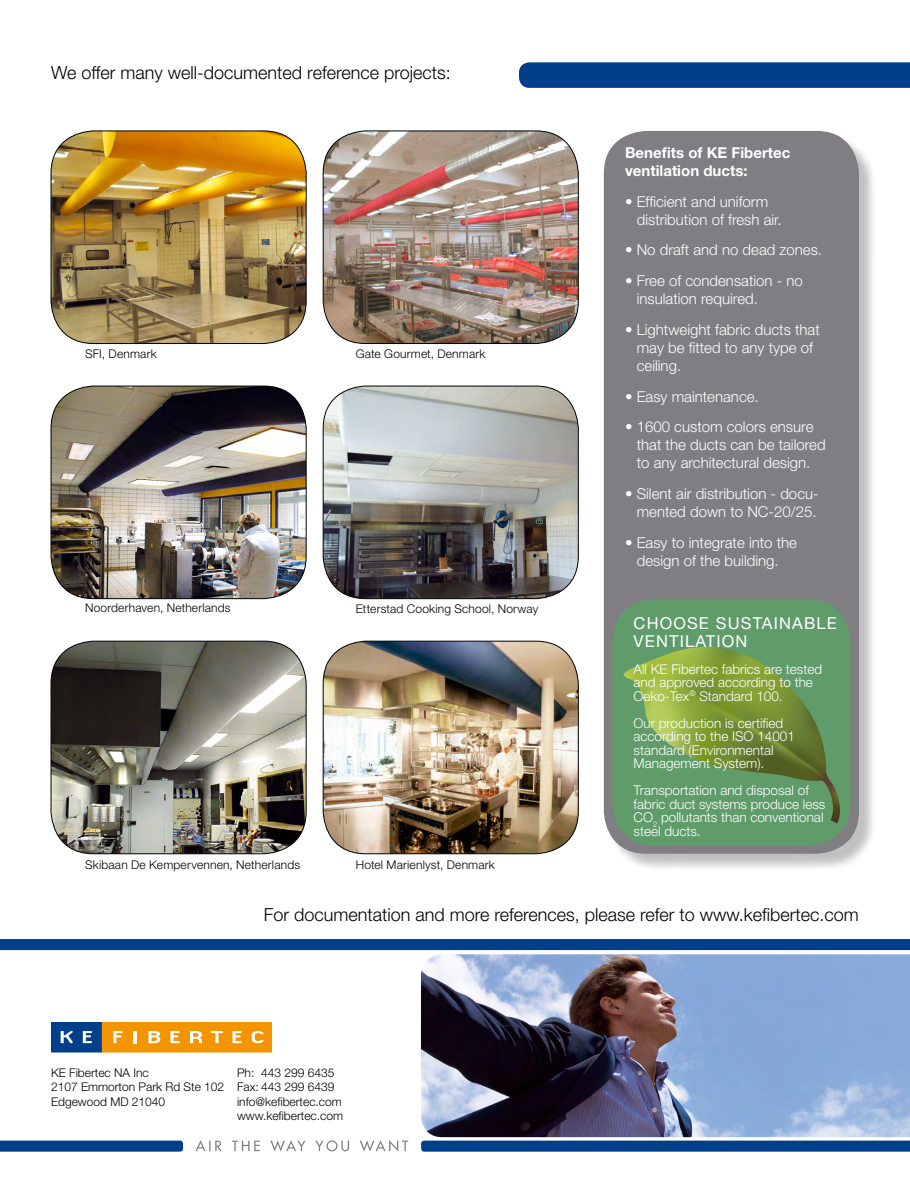
<style>
.page{position:relative;width:910px;height:1188px;background:#fff}
.page>*{position:absolute;margin:0;border:0;box-sizing:border-box;transform-origin:0 0}
.t1{font:300 18px "Helvetica Neue LT";color:#000}
.t2{font:16.5px/18px "Helvetica Neue LT";letter-spacing:.07em;color:#fff}
.t3{font:300 15px/18px "Helvetica Neue LT";color:#fff}
.t4{font:700 15px/18px "Helvetica Neue LT";color:#fff}
.t5{font:300 13.5px/13.5px "Helvetica Neue LT";color:#fff}
.t6{font:300 12px/14.4px "Helvetica Neue LT";letter-spacing:.01em;color:#000}
</style>
<div class="page">
<div style="left:606px;top:133px;width:272px;height:740px;background:#000;opacity:.25"></div>
<div style="left:604px;top:131px;width:255px;height:723px;background:#817e83;border-radius:43px"></div>
<svg style="left:612px;top:599px;width:238px;height:247px;fill:#609b6a"></svg>
<svg style="left:623px;top:647px;width:217px;height:176px"></svg>
<svg style="left:0;top:1141px;width:183px;height:11px"></svg>
<div style="left:0;top:939px;width:910px;height:11px;background:#003f8a"></div>
<img style="left:421px;top:954px;width:489px;height:183px">
<img style="left:51px;top:386px;width:255px;height:213px">
<div style="left:51px;top:386px;width:255px;height:213px;border:1px solid #000;border-radius:43px"></div>
<img style="left:51px;top:641px;width:255px;height:213px">
<div style="left:51px;top:641px;width:255px;height:213px;border:1px solid #000;border-radius:43px"></div>
<img style="left:323px;top:386px;width:255px;height:213px">
<div style="left:323px;top:386px;width:255px;height:213px;border:1px solid #000;border-radius:43px"></div>
<img style="left:323px;top:641px;width:255px;height:213px">
<div style="left:323px;top:641px;width:255px;height:213px;border:1px solid #000;border-radius:43px"></div>
<svg style="left:421px;top:1141px;width:489px;height:11px"></svg>
<svg style="left:196px;top:1140px;width:212px;height:12px"></svg>
<img style="left:51px;top:131px;width:255px;height:213px">
<div style="left:51px;top:131px;width:255px;height:213px;border:1px solid #000;border-radius:43px"></div>
<img style="left:323px;top:131px;width:255px;height:213px">
<div style="left:323px;top:131px;width:255px;height:213px;border:1px solid #000;border-radius:43px"></div>
<div style="left:51px;top:1022px;width:51px;height:30px;background:#003f8a"></div>
<div style="left:51px;top:1022px;width:52px;height:30px;border:1px solid #003f8a"></div>
<div style="left:102px;top:1022px;width:170px;height:30px;background:#f39500"></div>
<svg style="left:61px;top:1031px;width:12px;height:12px"></svg>
<svg style="left:83px;top:1031px;width:9px;height:12px"></svg>
<svg style="left:113px;top:1031px;width:9px;height:12px"></svg>
<svg style="left:134px;top:1031px;width:3px;height:12px"></svg>
<svg style="left:148px;top:1031px;width:12px;height:12px"></svg>
<svg style="left:170px;top:1031px;width:9px;height:12px"></svg>
<svg style="left:190px;top:1031px;width:12px;height:12px"></svg>
<svg style="left:211px;top:1031px;width:12px;height:12px"></svg>
<svg style="left:232px;top:1031px;width:9px;height:12px"></svg>
<svg style="left:252px;top:1031px;width:11px;height:12px"></svg>
<svg style="left:519px;top:62px;width:391px;height:26px"></svg>
<p class="t1" style="left:51px;top:61px;width:401px">We offer many well-documented reference projects:</p>
<p class="t6" style="left:85px;top:347px;width:73px">SFI, Denmark</p>
<p class="t6" style="left:356px;top:346px;width:131px">Gate Gourmet, Denmark</p>
<p class="t6" style="left:85px;top:600px;width:147px">Noorderhaven, Netherlands</p>
<p class="t6" style="left:356px;top:602px;width:184px">Etterstad Cooking School, Norway</p>
<p class="t6" style="left:85px;top:857px;width:217px">Skibaan De Kempervennen, Netherlands</p>
<p class="t6" style="left:356px;top:857px;width:141px">Hotel Marienlyst, Denmark</p>
<p class="t4" style="left:625px;top:143px;width:167px">Benefits of KE Fibertec ventilation ducts:</p>
<p class="t3" style="left:637px;top:192px;width:147px;text-indent:-12px">• Efficient and uniform distribution of fresh air.</p>
<p class="t3" style="left:625px;top:241px;width:199px">• No draft and no dead zones.</p>
<p class="t3" style="left:637px;top:272px;width:168px;text-indent:-12px">• Free of condensation - no insulation required.</p>
<p class="t3" style="left:637px;top:320px;width:185px;text-indent:-12px">• Lightweight fabric ducts that may be fitted to any type of ceiling.</p>
<p class="t3" style="left:625px;top:387px;width:135px">• Easy maintenance.</p>
<p class="t3" style="left:637px;top:418px;width:190px;text-indent:-12px">• 1600 custom colors ensure that the ducts can be tailored to any architectural design.</p>
<p class="t3" style="left:625px;top:485px;width:195px;text-align:right">• Silent air distribution - docu&shy;mented down to NC-20/25.</p>
<p class="t3" style="left:625px;top:533px;width:173px;text-align:center">• Easy to integrate into the design of the building.</p>
<p class="t2" style="left:634px;top:614px;width:205px">CHOOSE SUSTAINABLE<br>VENTILATION</p>
<p class="t5" style="left:634px;top:662px;width:190px">All KE Fibertec fabrics are tested and approved according to the<br>Oeko-Tex<sup>®</sup> Standard 100.</p>
<p class="t5" style="left:634px;top:716px;width:163px">Our production is certified according to the ISO 14001 standard (Environmental<br>Management System).</p>
<p class="t5" style="left:634px;top:784px;width:193px">Transportation and disposal of fabric duct systems produce less<br>CO<sub>2</sub> pollutants than conventional steel ducts.</p>
<p class="t1" style="left:264px;top:903px;width:597px">For documentation and more references, please refer to www.kefibertec.com</p>
<p class="t6" style="left:51px;top:1065px;width:175px">KE Fibertec NA Inc<br>2107 Emmorton Park Rd Ste 102<br>Edgewood MD 21040</p>
<p class="t6" style="left:237px;top:1065px;width:108px">Ph: 443 299 6435<br>Fax: 443 299 6439 info@kefibertec.com www.kefibertec.com</p>
</div>
